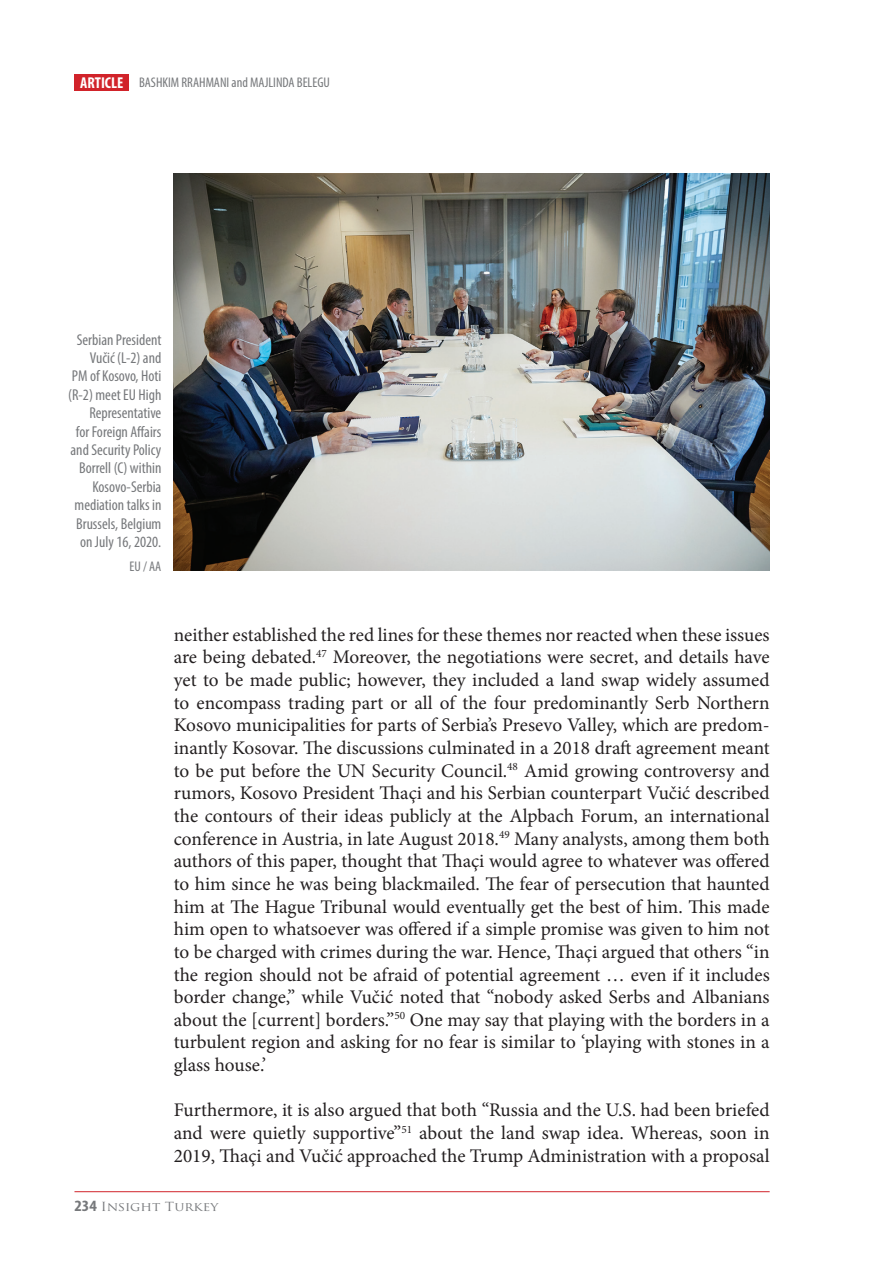
<style>
.page{position:relative;width:869px;height:1261px;background:#fff}
.page>*{position:absolute;margin:0;border:0;box-sizing:border-box;transform-origin:0 0}
.t1{font:19.25px/22.6px "Minion Pro";color:#231f20;text-align:justify}
.t2{font:condensed 15.75px/18.4px "Myriad Pro";color:#76787b;text-align:right}
.t3{font:condensed 14px "Myriad Pro";color:#76787b}
.t4{font:12.25px "Trajan Pro";color:#76787b;scale:1.11 1}
.s1{font-weight:700;font-size:15.75px;color:#fff}
.s2{font-family:"Myriad Pro";font-weight:700;font-stretch:condensed;font-size:15.75px}
</style>
<div class="page">
<hr style="left:74px;top:1190px;width:695px;height:1px;background:#d1232a">
<div style="left:74px;top:74px;width:55px;height:17px;background:#d1232a"></div>
<img style="left:174px;top:174px;width:595px;height:396px">
<p class="t3" style="left:80px;top:74px;width:251px"><span class="s1">ARTICLE</span> BASHKIM RRAHMANI and MAJLINDA BELEGU</p>
<p class="t2" style="left:68px;top:330px;width:95px">Serbian President<br>Vučić (L-2) and<br>PM of Kosovo, Hoti (R-2) meet EU High<br>Representative<br>for Foreign Affairs and Security Policy<br>Borrell (C) within<br>Kosovo-Serbia mediation talks in<br>Brussels, Belgium on July 16, 2020.</p>
<p class="t3" style="left:129px;top:557px;width:33px">EU / AA</p>
<p class="t1" style="left:174px;top:623px;width:597px">neither established the red lines for these themes nor reacted when these issues are being debated.<sup>47</sup> Moreover, the negotiations were secret, and details have yet to be made public; however, they included a land swap widely assumed to encompass trading part or all of the four predominantly Serb Northern Kosovo municipalities for parts of Serbia’s Presevo Valley, which are predom&shy;inantly Kosovar. The discussions culminated in a 2018 draft agreement meant to be put before the UN Security Council.<sup>48</sup> Amid growing controversy and rumors, Kosovo President Thaçi and his Serbian counterpart Vučić described the contours of their ideas publicly at the Alpbach Forum, an international conference in Austria, in late August 2018.<sup>49</sup> Many analysts, among them both authors of this paper, thought that Thaçi would agree to whatever was offered to him since he was being blackmailed. The fear of persecution that haunted him at The Hague Tribunal would eventually get the best of him. This made him open to whatsoever was offered if a simple promise was given to him not to be charged with crimes during the war. Hence, Thaçi argued that others “in the region should not be afraid of potential agreement … even if it includes border change,” while Vučić noted that “nobody asked Serbs and Albanians about the [current] borders.”<sup>50</sup> One may say that playing with the borders in a turbulent region and asking for no fear is similar to ‘playing with stones in a glass house.’</p>
<p class="t1" style="left:174px;top:1098px;width:597px">Furthermore, it is also argued that both “Russia and the U.S. had been briefed and were quietly supportive”<sup>51</sup> about the land swap idea. Whereas, soon in 2019, Thaçi and Vučić approached the Trump Administration with a proposal</p>
<p class="t4" style="left:74px;top:1198px;width:131px"><span class="s2">234</span> Insight Turkey</p>
</div>
